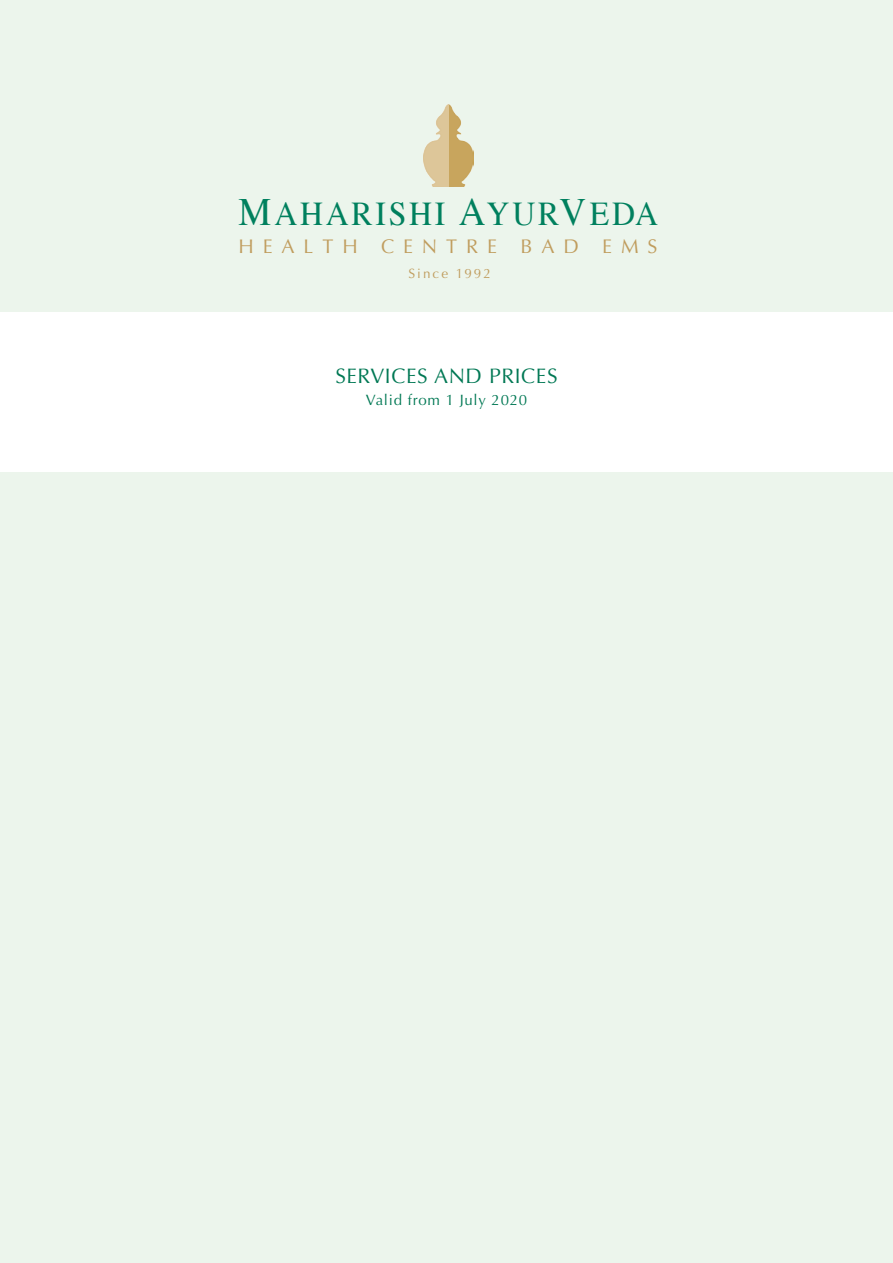
<style>
.page{position:relative;width:893px;height:1263px;background:#fff}
.page>*{position:absolute;margin:0;border:0;box-sizing:border-box;transform-origin:0 0}
.t1{font:33.3px "Times";letter-spacing:.085em;color:#00805e;scale:.96 1}
.t2{font:21px "Optima";letter-spacing:.03em;color:#007854}
.t3{font:19.8px "Optima";letter-spacing:.45em;color:#c09d5e}
.t4{font:15px "Optima";letter-spacing:.05em;color:#007854}
.t5{font:13.5px "Optima";letter-spacing:.15em;color:#c09d5e}
.s1{font-size:38.7px}
</style>
<div class="page">
<div style="left:0;top:472px;width:893px;height:791px;background:#ecf5ec"></div>
<div style="left:0;top:0;width:893px;height:311px;background:#ecf5ec"></div>
<img style="left:448px;top:104px;width:25px;height:82px">
<img style="left:423px;top:104px;width:25px;height:82px">
<h1 class="t1" style="left:238px;top:182px;width:439px"><span class="s1">M</span>AHARISHI <span class="s1">A</span>YUR<span class="s1">V</span>EDA</h1>
<p class="t3" style="left:238px;top:234px;width:421px">HEALTH CENTRE BAD EMS</p>
<p class="t5" style="left:408px;top:266px;width:84px">Since 1992</p>
<p class="t2" style="left:335px;top:363px;width:224px">SERVICES AND PRICES</p>
<p class="t4" style="left:366px;top:391px;width:163px">Valid from 1 July 2020</p>
</div>
